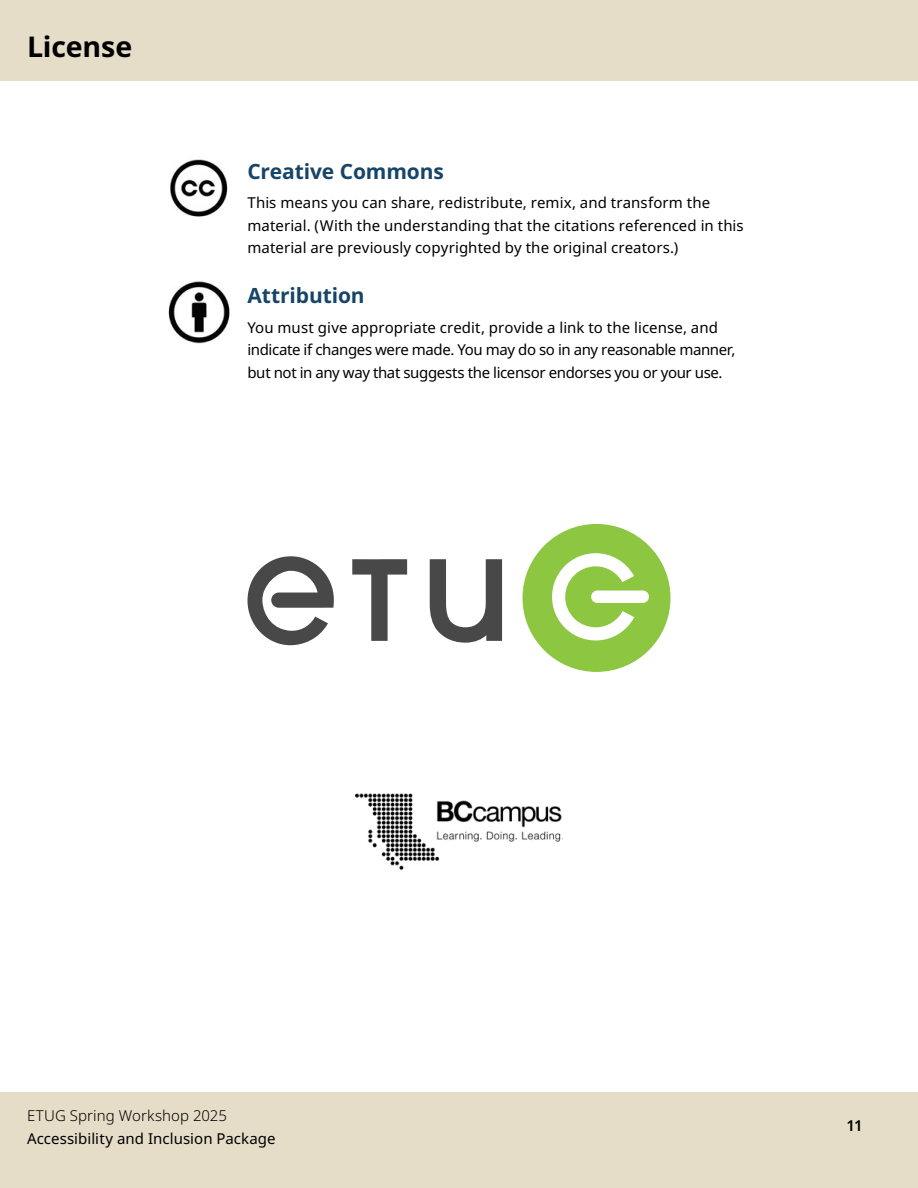
<style>
.page{position:relative;width:918px;height:1188px;background:#fff}
.page>*{position:absolute;margin:0;border:0;box-sizing:border-box;transform-origin:0 0}
.Heading_1{font:700 28.5px "Noto Sans";letter-spacing:-.005em;color:#000}
.Heading_2{font:700 21px "Noto Sans";letter-spacing:-.005em;color:#164568}
.paragraph{font:15px/22.5px "Noto Sans";letter-spacing:.005em;color:#000}
.paragraph-2{font:15px/22.5px "Noto Sans";letter-spacing:-.025em;color:#000}
.t1{font:300 15px "Noto Sans";letter-spacing:.005em;color:#000}
.t2{font:600 15px "Noto Sans";color:#000}
</style>
<div class="page">
<div style="left:0;top:1092px;width:918px;height:96px;background:#e5ddc8"></div>
<div style="left:0;top:0;width:918px;height:81px;background:#e5ddc8"></div>
<img style="left:355px;top:793px;width:208px;height:76px">
<img style="left:170px;top:159px;width:58px;height:58px">
<img style="left:168px;top:281px;width:61px;height:62px">
<div style="left:523px;top:524px;width:147px;height:148px;background:#8dc741;border-radius:50%"></div>
<svg style="left:552px;top:553px;width:82px;height:87px"></svg>
<div style="left:591px;top:591px;width:58px;height:12px;background:#fff;border-radius:6px"></div>
<svg style="left:352px;top:559px;width:55px;height:82px"></svg>
<svg style="left:430px;top:559px;width:72px;height:84px"></svg>
<svg style="left:248px;top:556px;width:86px;height:89px"></svg>
<h1 class="Heading_1" style="left:27px;top:31px;width:107px">License</h1>
<h2 class="Heading_2" style="left:247px;top:160px;width:198px">Creative Commons</h2>
<p class="paragraph" style="left:247px;top:192px;width:498px">This means you can share, redistribute, remix, and transform the material. (With the understanding that the citations referenced in this material are previously copyrighted by the original creators.)</p>
<h2 class="Heading_2" style="left:247px;top:284px;width:119px">Attribution</h2>
<p class="paragraph-2" style="left:247px;top:316px;width:490px">You must give appropriate credit, provide a link to the license, and indicate if changes were made. You may do so in any reasonable manner, but not in any way that suggests the licensor endorses you or your use.</p>
<p class="t1" style="left:27px;top:1107px;width:202px">ETUG Spring Workshop 2025</p>
<p class="paragraph" style="left:27px;top:1128px;width:250px">Accessibility and Inclusion Package</p>
<p class="t2" style="left:847px;top:1117px;width:18px">11</p>
</div>
